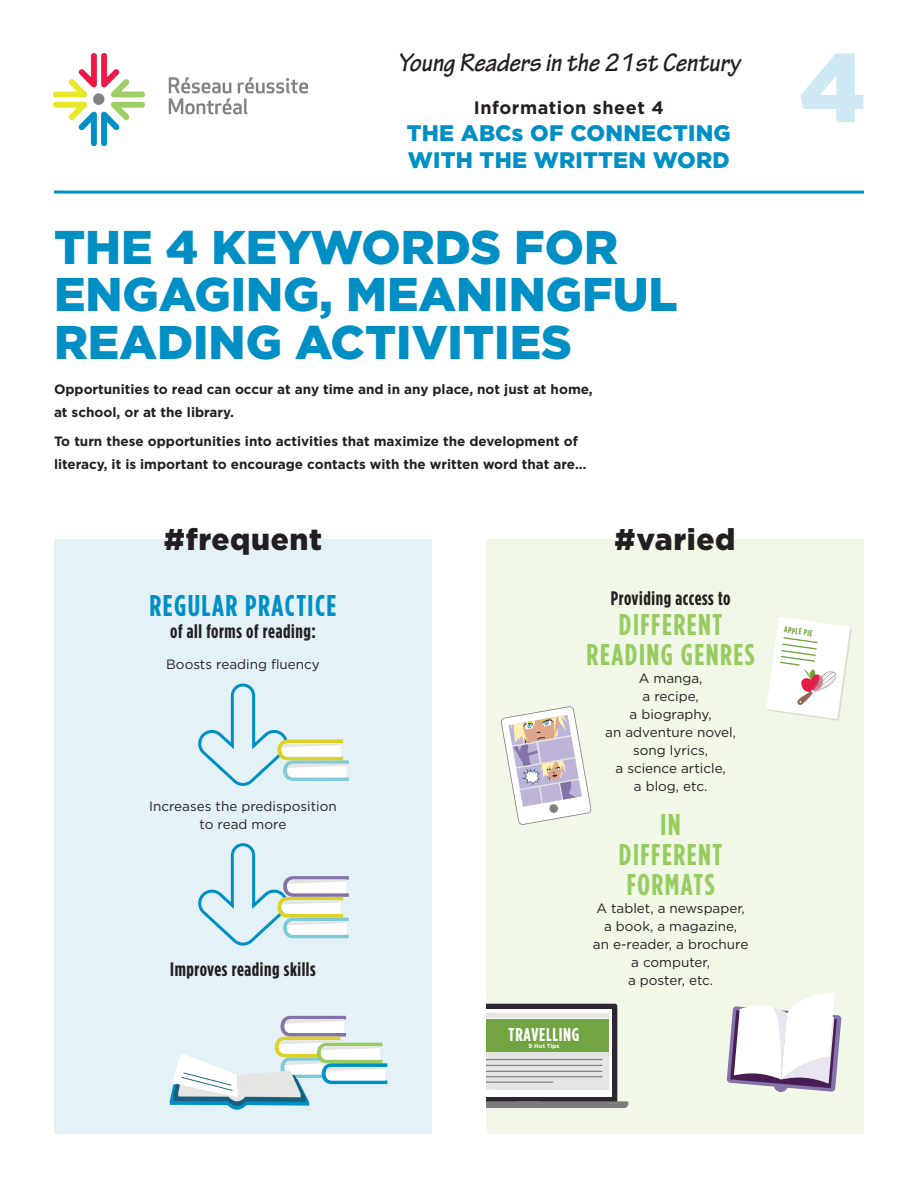
<style>
.page{position:relative;width:918px;height:1188px;background:#fff}
.page>*{position:absolute;margin:0;border:0;box-sizing:border-box;transform-origin:0 0}
.t1{font:900 97.5px "Gotham HTF";color:#cee8f4}
._1617_SOUS-TITRES_2{font:900 47.25px/47.2px "Gotham HTF";color:#008fc5}
._1617_SOUS-TITRES_2-2{font:700 condensed 30px/30px "Gotham HTF";letter-spacing:.05em;color:#98cc61;text-align:center}
._1617_SOUS-TITRES_2-3{font:900 30px "Gotham HTF";letter-spacing:.02em;color:#231f20}
._1617_SOUS-TITRES_2-4{font:700 condensed 30px "Gotham HTF";letter-spacing:.05em;color:#008fc5}
.t2{font:italic 700 27px "Tekton Pro";color:#231f20;scale:.95 1}
._1617_SOUS-TITRES_2-5{font:900 22.5px/27px "Gotham HTF";letter-spacing:.01em;color:#008fc5}
._1617_SOUS-TITRES_2-6{font:700 condensed 19.5px "Gotham HTF";letter-spacing:.03em;color:#231f20}
.t3{font:700 condensed 18.6px "Gotham HTF";letter-spacing:.04em;color:#fff}
._1617_SOUS-TITRES_2-7{font:700 18px "Gotham HTF";letter-spacing:.03em;color:#231f20}
.t4{font:700 13.5px/22.5px "Gotham HTF";color:#231f20}
._1617_SOUS-TITRES_2-8{font:13.5px/18px "Gotham HTF";color:#231f20;text-align:center}
._1617_SOUS-TITRES_2-9{font:700 condensed 8.7px "Gotham HTF";color:#72a541}
.t5{font:700 5.85px "Gotham HTF";color:#fff}
</style>
<div class="page">
<div style="left:486px;top:540px;width:378px;height:594px;background:#f2f8e8"></div>
<svg style="left:486px;top:1004px;width:142px;height:104px"></svg>
<div style="left:486px;top:1009px;width:125px;height:87px;background:#fff"></div>
<div style="left:486px;top:1019px;width:123px;height:71px;background:#e5e6e4"></div>
<div style="left:486px;top:1013px;width:123px;height:5px;background:#e5e6e4"></div>
<div style="left:486px;top:1020px;width:123px;height:32px;background:#72a541"></div>
<hr style="left:486px;top:1059px;width:116px;height:1px;background:#7e7e7d">
<hr style="left:486px;top:1065px;width:116px;height:1px;background:#7e7e7d">
<hr style="left:486px;top:1071px;width:116px;height:1px;background:#7e7e7d">
<hr style="left:486px;top:1076px;width:116px;height:1px;background:#7e7e7d">
<hr style="left:486px;top:1082px;width:67px;height:1px;background:#7e7e7d">
<div style="left:54px;top:540px;width:378px;height:594px;background:#e4f2f8"></div>
<hr style="left:54px;top:191px;width:810px;height:3px;background:#008fc5">
<svg style="left:198px;top:683px;width:151px;height:103px"></svg>
<svg style="left:198px;top:843px;width:151px;height:103px"></svg>
<svg style="left:170px;top:1016px;width:217px;height:94px"></svg>
<svg style="left:727px;top:993px;width:114px;height:99px"></svg>
<svg style="left:501px;top:706px;width:91px;height:119px"></svg>
<svg style="left:766px;top:617px;width:86px;height:104px"></svg>
<img style="left:54px;top:54px;width:254px;height:91px">
<p class="t2" style="left:398px;top:47px;width:362px">Young Readers in the 21st Century</p>
<p class="_1617_SOUS-TITRES_2-7" style="left:474px;top:97px;width:191px">Information sheet 4</p>
<p class="_1617_SOUS-TITRES_2-5" style="left:407px;top:119px;width:326px">THE ABCs OF CONNECTING<br>WITH THE WRITTEN WORD</p>
<p class="_1617_SOUS-TITRES_2" style="left:54px;top:223px;width:625px">THE 4 KEYWORDS FOR<br>ENGAGING, MEANINGFUL<br>READING ACTIVITIES</p>
<p class="t4" style="left:54px;top:378px;width:540px">Opportunities to read can occur at any time and in any place, not just at home, at school, or at the library.</p>
<p class="t4" style="left:54px;top:430px;width:534px">To turn these opportunities into activities that maximize the development of literacy, it is important to encourage contacts with the written word that are…</p>
<p class="_1617_SOUS-TITRES_2-3" style="left:164px;top:522px;width:160px">#frequent</p>
<p class="_1617_SOUS-TITRES_2-3" style="left:615px;top:522px;width:122px">#varied</p>
<p class="_1617_SOUS-TITRES_2-4" style="left:149px;top:588px;width:189px">REGULAR PRACTICE</p>
<p class="_1617_SOUS-TITRES_2-6" style="left:170px;top:620px;width:147px">of all forms of reading:</p>
<p class="_1617_SOUS-TITRES_2-6" style="left:611px;top:587px;width:121px">Providing access to</p>
<p class="_1617_SOUS-TITRES_2-2" style="left:587px;top:609px;width:170px">DIFFERENT<br>READING GENRES</p>
<p class="_1617_SOUS-TITRES_2-8" style="left:605px;top:669px;width:132px">A manga,<br>a recipe,<br>a biography,<br>an adventure novel, song lyrics,<br>a science article,<br>a blog, etc.</p>
<p class="_1617_SOUS-TITRES_2-2" style="left:619px;top:808px;width:105px">IN<br>DIFFERENT<br>FORMATS</p>
<p class="_1617_SOUS-TITRES_2-8" style="left:593px;top:899px;width:157px">A tablet, a newspaper, a book, a magazine,<br>an e-reader, a brochure a computer,<br>a poster, etc.</p>
<p class="_1617_SOUS-TITRES_2-8" style="left:166px;top:655px;width:155px">Boosts reading fluency</p>
<p class="_1617_SOUS-TITRES_2-8" style="left:149px;top:797px;width:189px">Increases the predisposition to read more</p>
<p class="_1617_SOUS-TITRES_2-6" style="left:170px;top:958px;width:147px">Improves reading skills</p>
<p class="t3" style="left:509px;top:1024px;width:72px">TRAVELLING</p>
<p class="t5" style="left:529px;top:1043px;width:32px">9 Hot Tips</p>
<p class="t1" style="left:799px;top:31px;width:69px">4</p>
<p class="_1617_SOUS-TITRES_2-9" style="left:785px;top:625px;width:30px;rotate:8deg">APPLE PIE</p>
</div>
